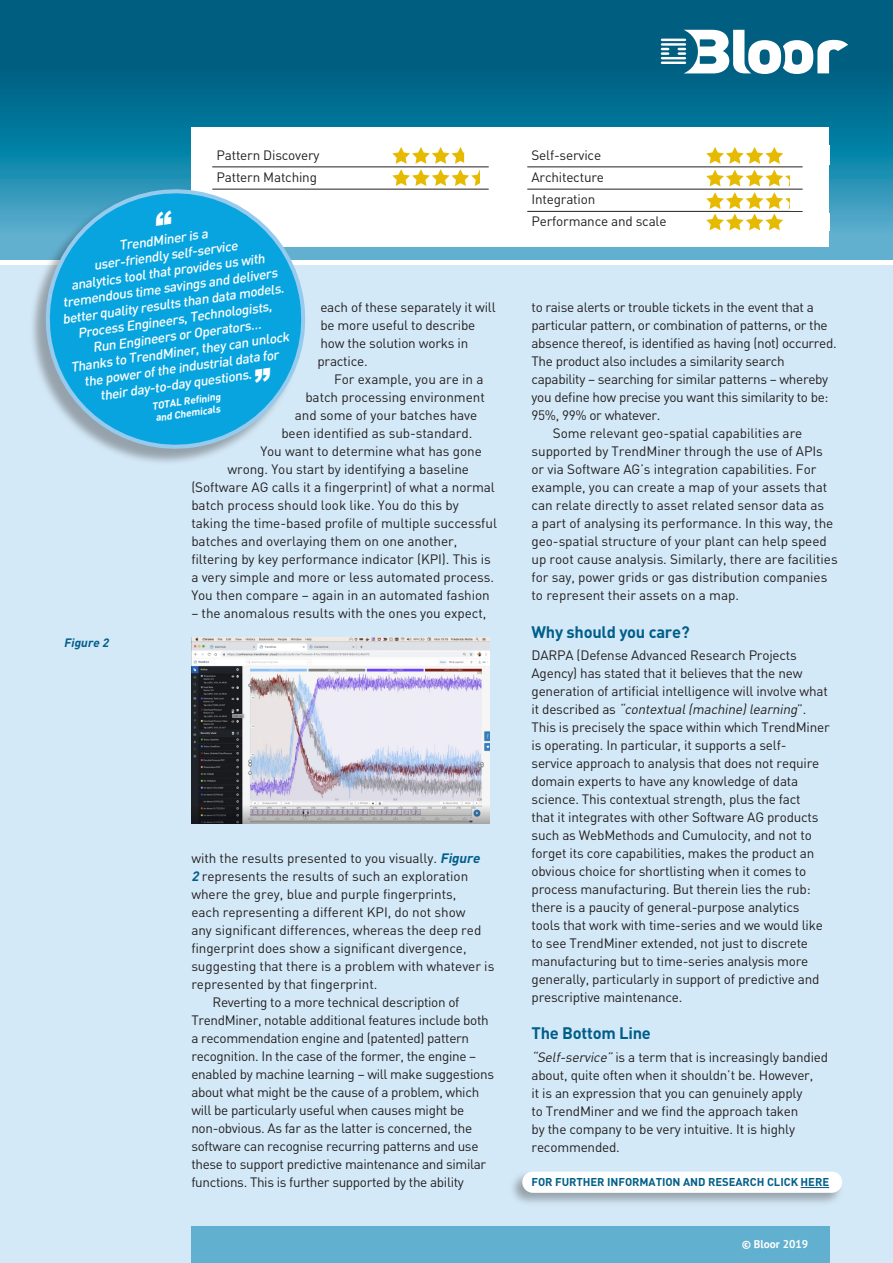
<style>
.page{position:relative;width:893px;height:1263px;background:#fff}
.page>*{position:absolute;margin:0;border:0;box-sizing:border-box;transform-origin:0 0}
.t1{font:700 16.5px "DIN";letter-spacing:-.015em;color:#005e8a}
.Body_Text_PT_Sans_9{font:13.5px/18px "DIN";letter-spacing:-.015em;color:#231f20}
.Chapter_Head{font:italic 500 13.5px "DIN";color:#fff}
.t2{font:italic 700 12px "DIN";color:#005e8a}
.t3{font:700 11.25px "DIN";letter-spacing:-.005em;color:#005e8a}
.t4{font:700 11.25px "PT Sans";color:#fff}
.t5{font:italic 700 10.2px/12.1px "DIN";color:#fff}
.s1{font-weight:700;font-style:italic;color:#005e8a}
.s2{font-style:italic}
</style>
<div class="page">
<svg style="left:0;top:0;width:893px;height:259px;background:#0b6f92"></svg>
<div style="left:0;top:266px;width:893px;height:997px;background:#d4e9f7"></div>
<div style="left:191px;top:1227px;width:638px;height:36px;background:#62b0cf"></div>
<hr style="left:661px;top:62px;width:25px;height:2px;background:#fff">
<hr style="left:661px;top:57px;width:25px;height:2px;background:#fff">
<svg style="left:661px;top:48px;width:8px;height:7px"></svg>
<hr style="left:661px;top:43px;width:25px;height:3px;background:#fff">
<hr style="left:661px;top:39px;width:25px;height:2px;background:#fff">
<svg style="left:678px;top:30px;width:170px;height:44px"></svg>
<div style="left:191px;top:128px;width:638px;height:119px;background:#fff"></div>
<hr style="left:527px;top:167px;width:276px;height:1px;background:#231f20">
<hr style="left:527px;top:189px;width:276px;height:1px;background:#231f20">
<hr style="left:527px;top:211px;width:276px;height:1px;background:#231f20">
<div style="left:29px;top:191px;width:275px;height:275px;background:#231f20;opacity:.35"></div>
<svg style="left:39px;top:183px;width:273px;height:272px"></svg>
<div style="left:508px;top:1169px;width:336px;height:38px;background:#231f20;opacity:.35"></div>
<div style="left:522px;top:1171px;width:320px;height:22px;background:#fff;border-radius:11px"></div>
<svg style="left:801px;top:1187px;width:28px;height:1px"></svg>
<hr style="left:212px;top:167px;width:277px;height:1px;background:#231f20">
<hr style="left:212px;top:189px;width:277px;height:1px;background:#231f20">
<svg style="left:392px;top:147px;width:97px;height:39px"></svg>
<div style="left:464px;top:146px;width:25px;height:19px;background:#fff"></div>
<div style="left:480px;top:169px;width:9px;height:18px;background:#fff"></div>
<svg style="left:706px;top:147px;width:77px;height:17px"></svg>
<svg style="left:706px;top:192px;width:97px;height:38px"></svg>
<div style="left:790px;top:191px;width:39px;height:19px;background:#fff"></div>
<svg style="left:706px;top:170px;width:84px;height:16px"></svg>
<div style="left:785px;top:213px;width:44px;height:18px;background:#fff"></div>
<img style="left:191px;top:638px;width:298px;height:186px">
<svg style="left:156px;top:210px;width:15px;height:15px"></svg>
<svg style="left:255px;top:368px;width:15px;height:15px"></svg>
<p class="Body_Text_PT_Sans_9" style="left:217px;top:146px;width:104px">Pattern Discovery</p>
<p class="Body_Text_PT_Sans_9" style="left:217px;top:168px;width:102px">Pattern Matching</p>
<p class="Chapter_Head" style="left:118px;top:238px;width:91px;rotate:-8deg">TrendMiner is a</p>
<p class="Chapter_Head" style="left:93px;top:258px;width:147px;rotate:-8deg">user-friendly self-service</p>
<p class="Chapter_Head" style="left:70px;top:277px;width:197px;rotate:-8deg">analytics tool that provides us with</p>
<p class="Chapter_Head" style="left:62px;top:295px;width:218px;rotate:-8deg">tremendous time savings and delivers</p>
<p class="Chapter_Head" style="left:61px;top:311px;width:225px;rotate:-8deg">better quality results than data models.</p>
<p class="Body_Text_PT_Sans_9" style="left:317px;top:298px;width:180px">each of these separately it will be more useful to describe how the solution works in practice.</p>
<p class="Body_Text_PT_Sans_9" style="left:334px;top:370px;width:151px">For example, you are in a</p>
<p class="Body_Text_PT_Sans_9" style="left:305px;top:388px;width:181px">batch processing environment</p>
<p class="Body_Text_PT_Sans_9" style="left:295px;top:406px;width:184px">and some of your batches have</p>
<p class="Body_Text_PT_Sans_9" style="left:281px;top:424px;width:193px">been identified as sub-standard.</p>
<p class="Body_Text_PT_Sans_9" style="left:260px;top:442px;width:223px">You want to determine what has gone</p>
<p class="Body_Text_PT_Sans_9" style="left:227px;top:460px;width:243px">wrong. You start by identifying a baseline</p>
<p class="Body_Text_PT_Sans_9" style="left:191px;top:478px;width:305px">(Software AG calls it a fingerprint) of what a normal</p>
<p class="Body_Text_PT_Sans_9" style="left:191px;top:496px;width:269px">batch process should look like. You do this by</p>
<p class="Body_Text_PT_Sans_9" style="left:191px;top:514px;width:307px">taking the time-based profile of multiple successful</p>
<p class="Body_Text_PT_Sans_9" style="left:191px;top:532px;width:267px">batches and overlaying them on one another,</p>
<p class="Body_Text_PT_Sans_9" style="left:191px;top:550px;width:301px">filtering by key performance indicator (KPI). This is</p>
<p class="Body_Text_PT_Sans_9" style="left:191px;top:568px;width:304px">a very simple and more or less automated process.</p>
<p class="Body_Text_PT_Sans_9" style="left:191px;top:586px;width:300px">You then compare – again in an automated fashion</p>
<p class="Body_Text_PT_Sans_9" style="left:191px;top:604px;width:297px">– the anomalous results with the ones you expect,</p>
<p class="Chapter_Head" style="left:77px;top:325px;width:197px;rotate:-8deg">Process Engineers, Technologists,</p>
<p class="Chapter_Head" style="left:92px;top:340px;width:172px;rotate:-8deg">Run Engineers or Operators…</p>
<p class="Chapter_Head" style="left:70px;top:359px;width:222px;rotate:-8deg">Thanks to TrendMiner, they can unlock</p>
<p class="Chapter_Head" style="left:83px;top:373px;width:198px;rotate:-8deg">the power of the industrial data for</p>
<p class="Chapter_Head" style="left:99px;top:388px;width:154px;rotate:-8deg">their day-to-day questions.</p>
<p class="t5" style="left:151px;top:400px;width:71px;rotate:-8deg">TOTAL Refi ning and Chemicals</p>
<p class="t2" style="left:64px;top:636px;width:49px">Figure 2</p>
<p class="Body_Text_PT_Sans_9" style="left:191px;top:849px;width:304px">with the results presented to you visually. <span class="s1">Figure 2</span> represents the results of such an exploration where the grey, blue and purple fingerprints,<br>each representing a different KPI, do not show<br>any significant differences, whereas the deep red fingerprint does show a significant divergence, suggesting that there is a problem with whatever is represented by that fingerprint.</p>
<p class="Body_Text_PT_Sans_9" style="left:191px;top:993px;width:304px;text-indent:21px">Reverting to a more technical description of TrendMiner, notable additional features include both a recommendation engine and (patented) pattern recognition. In the case of the former, the engine – enabled by machine learning – will make suggestions about what might be the cause of a problem, which will be particularly useful when causes might be non-obvious. As far as the latter is concerned, the software can recognise recurring patterns and use these to support predictive maintenance and similar functions. This is further supported by the ability</p>
<p class="Body_Text_PT_Sans_9" style="left:531px;top:146px;width:71px">Self-service</p>
<p class="Body_Text_PT_Sans_9" style="left:531px;top:168px;width:74px">Architecture</p>
<p class="Body_Text_PT_Sans_9" style="left:531px;top:190px;width:65px">Integration</p>
<p class="Body_Text_PT_Sans_9" style="left:531px;top:213px;width:137px">Performance and scale</p>
<p class="Body_Text_PT_Sans_9" style="left:531px;top:298px;width:307px">to raise alerts or trouble tickets in the event that a particular pattern, or combination of patterns, or the absence thereof, is identified as having (not) occurred.<br>The product also includes a similarity search capability – searching for similar patterns – whereby you define how precise you want this similarity to be:<br>95%, 99% or whatever.</p>
<p class="Body_Text_PT_Sans_9" style="left:531px;top:424px;width:308px;text-indent:21px">Some relevant geo-spatial capabilities are supported by TrendMiner through the use of APIs or via Software AG’s integration capabilities. For example, you can create a map of your assets that can relate directly to asset related sensor data as<br>a part of analysing its performance. In this way, the geo-spatial structure of your plant can help speed up root cause analysis. Similarly, there are facilities for say, power grids or gas distribution companies to represent their assets on a map.</p>
<p class="t1" style="left:531px;top:622px;width:160px">Why should you care?</p>
<p class="Body_Text_PT_Sans_9" style="left:531px;top:646px;width:300px">DARPA (Defense Advanced Research Projects Agency) has stated that it believes that the new generation of artificial intelligence will involve what i t d e s c r i b e d a s <span class="s2">“contextual(machine)learning</span>” .<br>This is precisely the space within which TrendMiner is operating. In particular, it supports a self&shy;service approach to analysis that does not require domain experts to have any knowledge of data science. This contextual strength, plus the fact<br>that it integrates with other Software AG products such as WebMethods and Cumulocity, and not to forget its core capabilities, makes the product an obvious choice for shortlisting when it comes to process manufacturing. But therein lies the rub: there is a paucity of general-purpose analytics tools that work with time-series and we would like to see TrendMiner extended, not just to discrete manufacturing but to time-series analysis more generally, particularly in support of predictive and prescriptive maintenance.</p>
<p class="t1" style="left:531px;top:1024px;width:121px">The Bottom Line</p>
<p class="Body_Text_PT_Sans_9" style="left:531px;top:1048px;width:298px"><span class="s2">“Self-service”</span> is a term that is increasingly bandied about, quite often when it shouldn’t be. However,<br>it is an expression that you can genuinely apply<br>to TrendMiner and we find the approach taken<br>by the company to be very intuitive. It is highly recommended.</p>
<p class="t3" style="left:531px;top:1175px;width:299px">FOR FURTHER INFORMATION AND RESEARCH CLICK HERE</p>
<p class="t4" style="left:742px;top:1236px;width:68px">© Bloor 2019</p>
</div>
